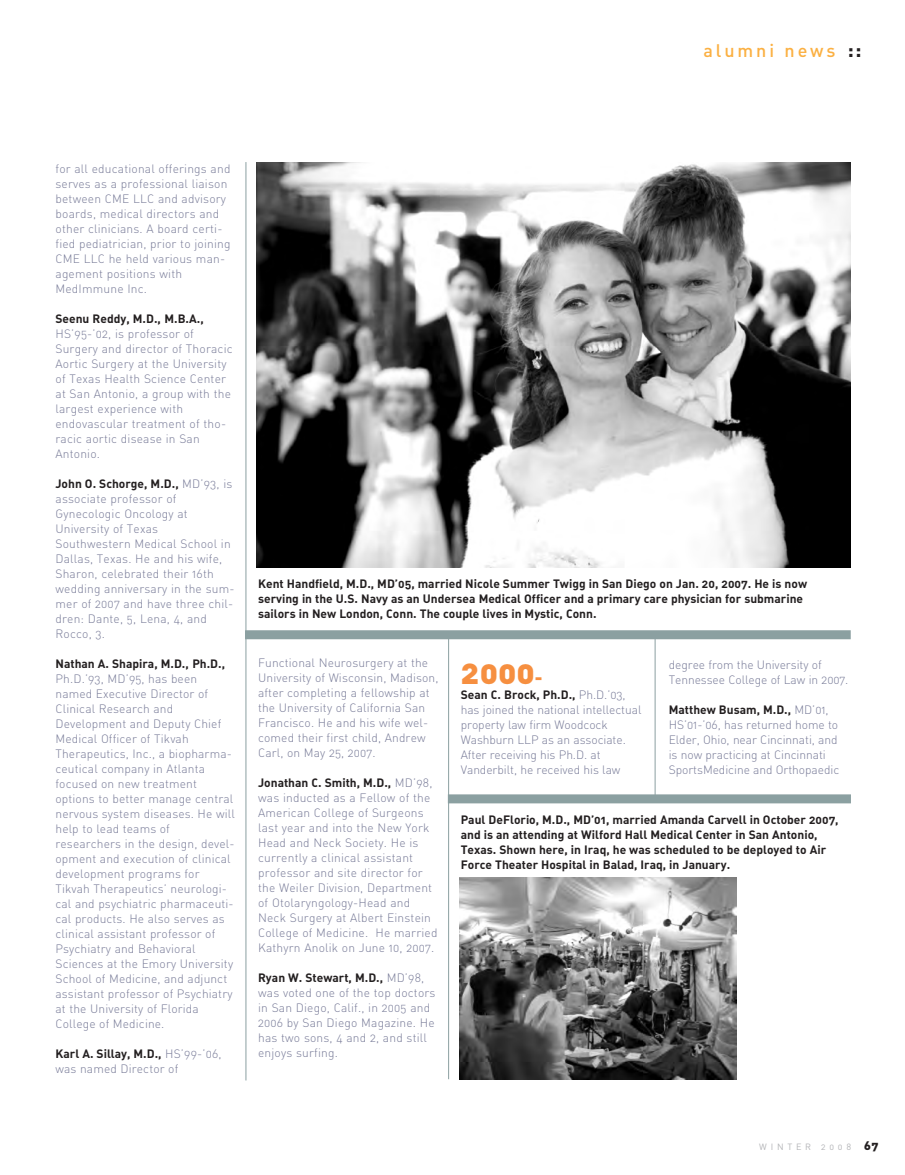
<style>
.page{position:relative;width:905px;height:1175px;background:#fff}
.page>*{position:absolute;margin:0;border:0;box-sizing:border-box;transform-origin:0 0}
.t1{font:33px "DIN Black Alternate";color:#f68f40}
.t2{font:18px "DIN Medium Alternate";letter-spacing:.16em;color:#fbb042}
.t3{font:12px/15px "DIN Light Alternate";letter-spacing:.01em;color:#777a97}
.t4{font:12px/15px "DIN Bold Alternate";color:#231f20}
.t5{font:9px "DIN Regular Alternate";letter-spacing:.415em;color:#b4b5b8}
.s1{font-family:"DIN";font-weight:700;font-size:21px;color:#231f20}
.s2{font-family:"DIN Light Alternate";color:#777a97}
.s3{font-size:18px}
.s4{font-family:"DIN Black Alternate";font-size:12px;color:#231f20}
</style>
<div class="page">
<hr style="left:245px;top:162px;width:1px;height:918px;background:#8ba0a1">
<div style="left:245px;top:630px;width:605px;height:9px;background:#8ba0a1"></div>
<div style="left:448px;top:794px;width:402px;height:9px;background:#8ba0a1"></div>
<hr style="left:448px;top:636px;width:1px;height:443px;background:#8ba0a1">
<hr style="left:654px;top:636px;width:1px;height:164px;background:#8ba0a1">
<img style="left:459px;top:877px;width:277px;height:202px">
<img style="left:256px;top:162px;width:594px;height:405px">
<h2 class="t2" style="left:703px;top:40px;width:159px">alumni news <span class="s1">::</span></h2>
<p class="t3" style="left:56px;top:161px;width:176px">for all educational offerings and serves as a professional liaison between CME LLC and advisory boards, medical directors and other clinicians. A board certi&shy;fied pediatrician, prior to joining<br>CME LLC he held various man&shy;agement positions with<br>MedImmune Inc.</p>
<p class="t4" style="left:56px;top:311px;width:150px">Seenu Reddy, M.D., M.B.A.,</p>
<p class="t3" style="left:56px;top:326px;width:179px">HS’95-’02, is professor of<br>Surgery and director of Thoracic<br>Aortic Surgery at the University of Texas Health Science Center at San Antonio, a group with the largest experience with endovascular treatment of tho&shy;racic aortic disease in San<br>Antonio.</p>
<p class="t4" style="left:56px;top:476px;width:178px">John O. Schorge, M.D., <span class="s2">MD’93, is</span></p>
<p class="t3" style="left:56px;top:491px;width:180px">associate professor of<br>Gynecologic Oncology at<br>University of Texas<br>Southwestern Medical School in<br>Dallas, Texas. He and his wife,<br>Sharon, celebrated their 16th wedding anniversary in the sum&shy;mer of 2007 and have three chil&shy;dren: Dante, 5, Lena, 4, and<br>Rocco, 3.</p>
<p class="t4" style="left:56px;top:656px;width:171px">Nathan A. Shapira, M.D., Ph.D.,</p>
<p class="t3" style="left:56px;top:671px;width:181px">Ph.D.’93, MD’95, has been named Executive Director of<br>Clinical Research and<br>Development and Deputy Chief<br>Medical Officer of Tikvah<br>Therapeutics, Inc., a biopharma&shy;ceutical company in Atlanta focused on new treatment options to better manage central nervous system diseases. He will help to lead teams of researchers in the design, devel&shy;opment and execution of clinical development programs for<br>Tikvah Therapeutics’ neurologi&shy;cal and psychiatric pharmaceuti&shy;cal products. He also serves as clinical assistant professor of<br>Psychiatry and Behavioral<br>Sciences at the Emory University<br>School of Medicine, and adjunct assistant professor of Psychiatry at the University of Florida<br>College of Medicine.</p>
<p class="t4" style="left:56px;top:1046px;width:167px">Karl A. Sillay, M.D., <span class="s2">HS’99-’06,</span></p>
<p class="t3" style="left:56px;top:1061px;width:124px">was named Director of</p>
<p class="t4" style="left:258px;top:576px;width:550px">Kent Handfield, M.D., MD’05, married Nicole Summer Twigg in San Diego on Jan. 20, 2007. He is now serving in the U.S. Navy as an Undersea Medical Officer and a primary care physician for submarine sailors in New London, Conn. The couple lives in Mystic, Conn.</p>
<p class="t3" style="left:258px;top:655px;width:182px">Functional Neurosurgery at the<br>University of Wisconsin, Madison, after completing a fellowship at the University of California San<br>Francisco. He and his wife wel&shy;comed their first child, Andrew<br>Carl, on May 25, 2007.</p>
<p class="t4" style="left:258px;top:775px;width:176px">Jonathan C. Smith, M.D., <span class="s2">MD’98,</span></p>
<p class="t3" style="left:258px;top:790px;width:181px">was inducted as a Fellow of the<br>American College of Surgeons last year and into the New York<br>Head and Neck Society. He is currently a clinical assistant professor and site director for the Weiler Division, Department of Otolaryngology-Head and<br>Neck Surgery at Albert Einstein<br>College of Medicine. He married<br>Kathyrn Anolik on June 10, 2007.</p>
<p class="t4" style="left:258px;top:970px;width:168px">Ryan W. Stewart, M.D., <span class="s2">MD’98,</span></p>
<p class="t3" style="left:258px;top:985px;width:179px">was voted one of the top doctors in San Diego, Calif., in 2005 and<br>2006 by San Diego Magazine. He has two sons, 4 and 2, and still enjoys surfing.</p>
<h1 class="t1" style="left:460px;top:653px;width:83px">2000<span class="s3">-</span></h1>
<p class="t4" style="left:460px;top:687px;width:166px">Sean C. Brock, Ph.D., <span class="s2">Ph.D.’03,</span></p>
<p class="t3" style="left:460px;top:702px;width:182px">has joined the national intellectual property law firm Woodcock<br>Washburn LLP as an associate.<br>After receiving his Ph.D. at<br>Vanderbilt, he received his law</p>
<p class="t3" style="left:668px;top:657px;width:181px">degree from the University of<br>Tennessee College of Law in 2007.</p>
<p class="t4" style="left:668px;top:702px;width:161px">Matthew Busam, M.D., <span class="s2">MD’01,</span></p>
<p class="t3" style="left:668px;top:717px;width:172px">HS’01-’06, has returned home to<br>Elder, Ohio, near Cincinnati, and is now practicing at Cincinnati<br>SportsMedicine and Orthopaedic</p>
<p class="t4" style="left:460px;top:812px;width:379px">Paul DeFlorio, M.D., MD’01, married Amanda Carvell in October 2007, and is an attending at Wilford Hall Medical Center in San Antonio, Texas. Shown here, in Iraq, he was scheduled to be deployed to Air Force Theater Hospital in Balad, Iraq, in January.</p>
<p class="t5" style="left:759px;top:1141px;width:120px">WINTER 2008 <span class="s4">67</span></p>
</div>
